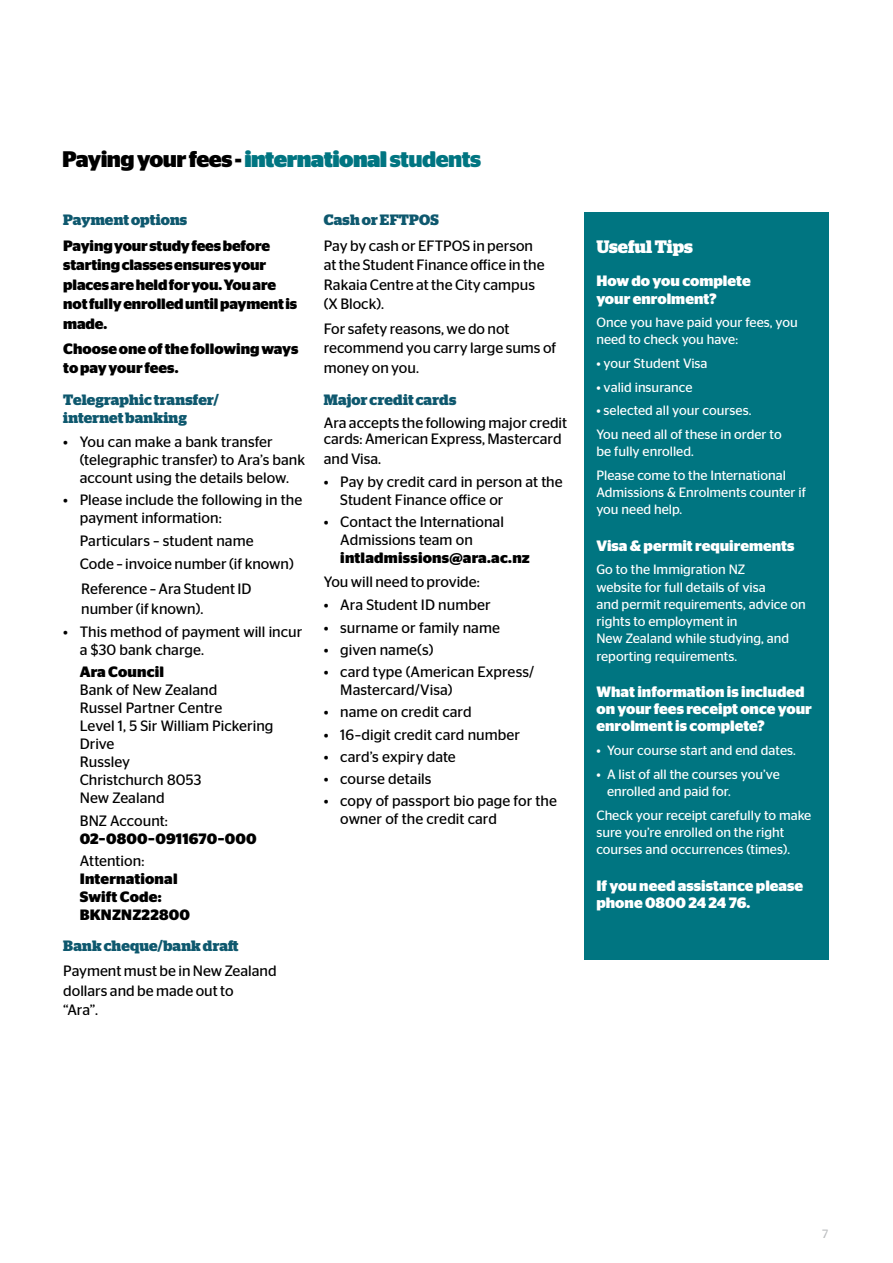
<style>
.page{position:relative;width:893px;height:1263px;background:#fff}
.page>*{position:absolute;margin:0;border:0;box-sizing:border-box;transform-origin:0 0}
.t1{font:700 22.5px "Stag Sans";letter-spacing:-.025em;color:#000}
.t2{font:700 18px "Stag";color:#fff}
.t3{font:15px/18px "Stag Sans";color:#000}
.t4{font:700 15px/19.5px "Stag Sans";letter-spacing:-.005em;color:#000}
.t5{font:700 15px/17.2px "Stag Sans";color:#fff}
.t6{font:700 15px/18px "Stag";letter-spacing:.01em;color:#0e586e}
.t7{font:700 15px "Stag Sans";letter-spacing:.015em;color:#000}
.t8{font:13.5px/17.2px "Stag Sans";color:#fff}
.t9{font:12px "Stag Sans";color:#bcbec0}
.s1{font-weight:900;color:#007581}
.s2{color:#007581}
</style>
<div class="page">
<div style="left:584px;top:213px;width:245px;height:747px;background:#007581"></div>
<h1 class="t1" style="left:62px;top:146px;width:420px">Paying your fees - <span class="s1">international</span> <span class="s2">students</span></h1>
<p class="t6" style="left:63px;top:211px;width:126px">Payment options</p>
<p class="t4" style="left:63px;top:236px;width:235px">Paying your study fees before starting classes ensures your places are held for you. You are not fully enrolled until payment is made.</p>
<p class="t4" style="left:63px;top:339px;width:237px">Choose one of the following ways to pay your fees.</p>
<p class="t6" style="left:63px;top:391px;width:157px">Telegraphic transfer/ internet banking</p>
<p class="t3" style="left:80px;top:433px;width:227px;text-indent:-16px">• You can make a bank transfer (telegraphic transfer) to Ara’s bank account using the details below.</p>
<p class="t3" style="left:80px;top:491px;width:224px;text-indent:-16px">• Please include the following in the payment information:</p>
<p class="t3" style="left:80px;top:528px;width:215px;line-height:24.3px">Particulars – student name<br>Code – invoice number (if known)<br>Reference – Ara Student ID</p>
<p class="t3" style="left:81px;top:599px;width:124px">number (if known).</p>
<p class="t3" style="left:80px;top:623px;width:224px;text-indent:-16px">• This method of payment will incur a $30 bank charge.</p>
<p class="t4" style="left:80px;top:662px;width:86px">Ara Council</p>
<p class="t3" style="left:80px;top:681px;width:195px">Bank of New Zealand<br>Russel Partner Centre<br>Level 1, 5 Sir William Pickering<br>Drive<br>Russley<br>Christchurch 8053<br>New Zealand</p>
<p class="t3" style="left:80px;top:811px;width:90px">BNZ Account:</p>
<p class="t4" style="left:80px;top:829px;width:179px">02–0800–0911670–000</p>
<p class="t3" style="left:80px;top:851px;width:66px">Attention:</p>
<p class="t4" style="left:80px;top:870px;width:112px;line-height:18px">International<br>Swift Code:<br>BKNZNZ22800</p>
<p class="t6" style="left:63px;top:936px;width:177px">Bank cheque/bank draft</p>
<p class="t3" style="left:63px;top:961px;width:215px;line-height:19.5px">Payment must be in New Zealand dollars and be made out to<br>“Ara”.</p>
<p class="t6" style="left:324px;top:210px;width:117px">Cash or EFTPOS</p>
<p class="t3" style="left:324px;top:235px;width:222px;line-height:19.5px">Pay by cash or EFTPOS in person at the Student Finance office in the<br>Rakaia Centre at the City campus (X Block).</p>
<p class="t3" style="left:324px;top:319px;width:234px;line-height:19.5px">For safety reasons, we do not recommend you carry large sums of money on you.</p>
<p class="t6" style="left:324px;top:390px;width:134px">Major credit cards</p>
<p class="t3" style="left:324px;top:414px;width:245px;line-height:16.5px">Ara accepts the following major credit cards: American Express, Mastercard</p>
<p class="t3" style="left:324px;top:449px;width:59px">and Visa.</p>
<p class="t3" style="left:340px;top:473px;width:224px;text-indent:-16px">• Pay by credit card in person at the<br>Student Finance office or</p>
<p class="t3" style="left:340px;top:513px;width:165px;text-indent:-16px">• Contact the International<br>Admissions team on</p>
<p class="t7" style="left:340px;top:549px;width:191px">intladmissions@ara.ac.nz</p>
<p class="t3" style="left:324px;top:573px;width:158px">You will need to provide:</p>
<p class="t3" style="left:324px;top:596px;width:168px">• Ara Student ID number</p>
<p class="t3" style="left:324px;top:618px;width:178px">• surname or family name</p>
<p class="t3" style="left:324px;top:640px;width:111px">• given name(s)</p>
<p class="t3" style="left:340px;top:663px;width:195px;text-indent:-16px">• card type (American Express/<br>Mastercard/Visa)</p>
<p class="t3" style="left:324px;top:703px;width:149px">• name on credit card</p>
<p class="t3" style="left:324px;top:725px;width:198px">• 16–digit credit card number</p>
<p class="t3" style="left:324px;top:747px;width:134px">• card’s expiry date</p>
<p class="t3" style="left:324px;top:770px;width:109px">• course details</p>
<p class="t3" style="left:340px;top:792px;width:218px;text-indent:-16px">• copy of passport bio page for the owner of the credit card</p>
<p class="t2" style="left:596px;top:236px;width:98px">Useful Tips</p>
<p class="t5" style="left:596px;top:272px;width:156px">How do you complete your enrolment?</p>
<p class="t8" style="left:596px;top:314px;width:203px">Once you have paid your fees, you need to check you have:</p>
<p class="t8" style="left:596px;top:355px;width:113px">• your Student Visa</p>
<p class="t8" style="left:596px;top:378px;width:98px">• valid insurance</p>
<p class="t8" style="left:596px;top:399px;width:187px;line-height:23.7px">• selected all your courses.<br>You need all of these in order to</p>
<p class="t8" style="left:596px;top:439px;width:191px;line-height:23.7px">be fully enrolled.<br>Please come to the International</p>
<p class="t8" style="left:596px;top:484px;width:211px">Admissions &amp; Enrolments counter if you need help.</p>
<p class="t5" style="left:596px;top:537px;width:200px">Visa &amp; permit requirements</p>
<p class="t8" style="left:596px;top:561px;width:211px">Go to the Immigration NZ<br>website for full details of visa<br>and permit requirements, advice on rights to employment in<br>New Zealand while studying, and reporting requirements.</p>
<p class="t5" style="left:596px;top:683px;width:217px">What information is included on your fees receipt once your enrolment is complete?</p>
<p class="t8" style="left:596px;top:742px;width:201px">• Your course start and end dates.</p>
<p class="t8" style="left:607px;top:765px;width:174px;text-indent:-11px">• A list of all the courses you’ve enrolled and paid for.</p>
<p class="t8" style="left:596px;top:806px;width:217px">Check your receipt carefully to make sure you’re enrolled on the right courses and occurrences (times).</p>
<p class="t5" style="left:596px;top:877px;width:208px">If you need assistance please phone 0800 24 24 76.</p>
<p class="t9" style="left:822px;top:1226px;width:8px">7</p>
</div>
